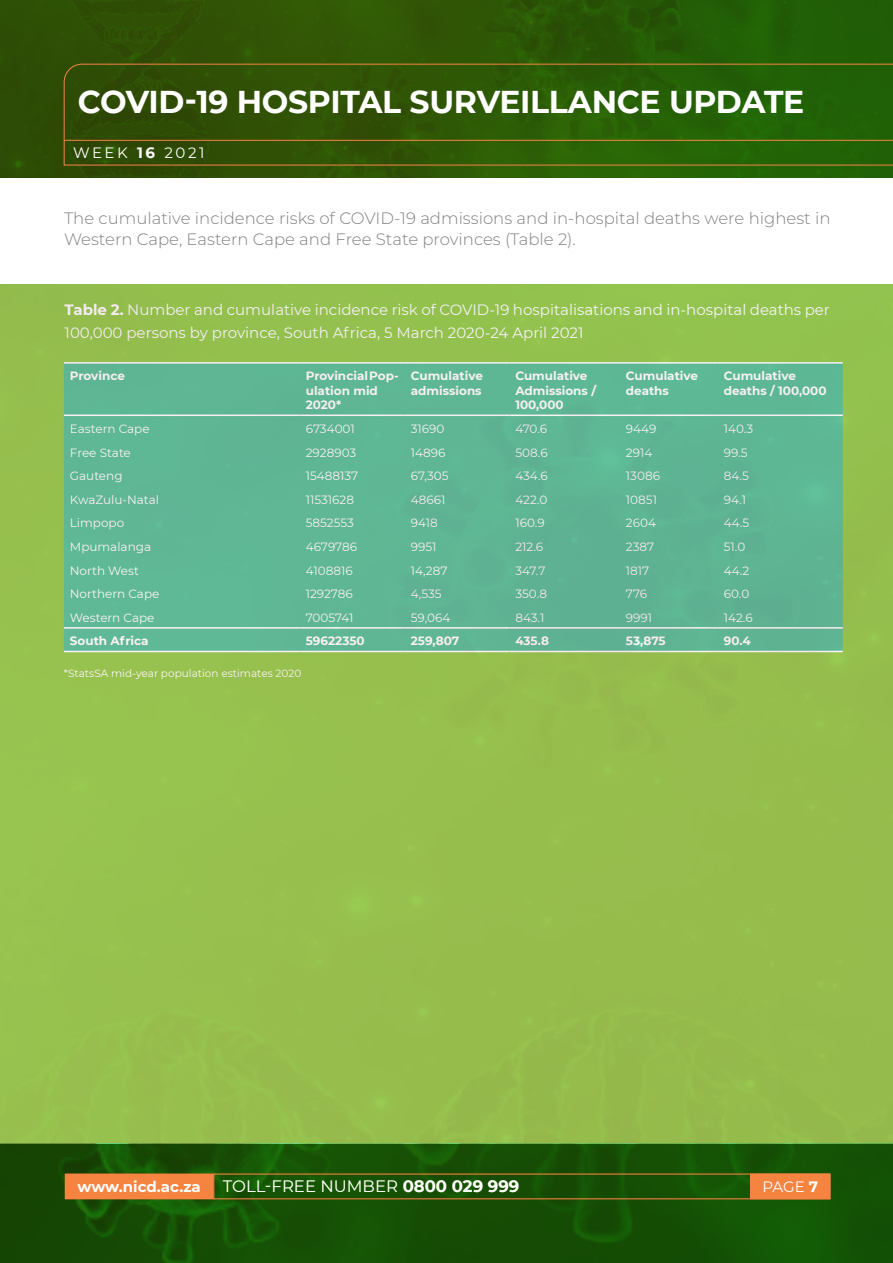
<style>
.page{position:relative;width:893px;height:1263px;background:#fff}
.page>*{position:absolute;margin:0;border:0;box-sizing:border-box;transform-origin:0 0}
.t1{font:700 31.5px "Montserrat";letter-spacing:-.01em;color:#fff}
.t2{font:300 16.5px/21px "Montserrat";color:#808080}
.t3{font:16.5px "Montserrat";color:#fff}
.t4{font:15px/22.5px "Montserrat";color:#fff}
.t5{font:700 15px "Montserrat";color:#fff}
.t6{font:15px "Montserrat";letter-spacing:.17em;color:#fff}
.t7{font:12px "Montserrat";color:#fff}
.t8{font:700 12px/14.4px "Montserrat";color:#fff}
.t9{font:10.5px "Montserrat";color:#fff}
.s1{font-weight:700}
</style>
<div class="page">
<div style="left:0;top:0;width:893px;height:179px;background:linear-gradient(to right,#344c05,#226106)"></div>
<svg style="left:64px;top:141px;width:829px;height:24px;background:#2e5a06"></svg>
<svg style="left:63px;top:63px;width:830px;height:78px;background:#305907"></svg>
<svg style="left:0;top:1144px;width:893px;height:119px;background:#185005"></svg>
<div style="left:751px;top:1174px;width:79px;height:25px;background:#f58441"></div>
<div style="left:65px;top:1174px;width:148px;height:25px;background:#f58441"></div>
<img style="left:0;top:284px;width:893px;height:860px">
<h1 class="t1" style="left:78px;top:79px;width:728px">COVID-19 HOSPITAL SURVEILLANCE UPDATE</h1>
<p class="t6" style="left:73px;top:142px;width:133px">WEEK <span class="s1">16</span> 2021</p>
<p class="t2" style="left:64px;top:207px;width:768px">The cumulative incidence risks of COVID-19 admissions and in-hospital deaths were highest in<br>Western Cape, Eastern Cape and Free State provinces (Table 2).</p>
<p class="t4" style="left:65px;top:298px;width:767px"><span class="s1">Table 2.</span> Number and cumulative incidence risk of COVID-19 hospitalisations and in-hospital deaths per<br>100,000 persons by province, South Africa, 5 March 2020-24 April 2021</p>
<p class="t8" style="left:70px;top:368px;width:57px">Province</p>
<p class="t8" style="left:306px;top:368px;width:95px">Provincial Pop&shy;ulation mid<br>2020*</p>
<p class="t8" style="left:411px;top:368px;width:74px">Cumulative admissions</p>
<p class="t8" style="left:515px;top:368px;width:82px">Cumulative<br>Admissions /<br>100,000</p>
<p class="t8" style="left:626px;top:368px;width:74px">Cumulative deaths</p>
<p class="t8" style="left:724px;top:368px;width:104px">Cumulative deaths / 100,000</p>
<p class="t7" style="left:70px;top:420px;width:81px">Eastern Cape</p>
<p class="t7" style="left:306px;top:420px;width:51px">6734001</p>
<p class="t7" style="left:411px;top:420px;width:35px">31690</p>
<p class="t7" style="left:515px;top:420px;width:33px">470.6</p>
<p class="t7" style="left:626px;top:420px;width:32px">9449</p>
<p class="t7" style="left:724px;top:420px;width:31px">140.3</p>
<p class="t7" style="left:70px;top:444px;width:62px">Free State</p>
<p class="t7" style="left:306px;top:444px;width:52px">2928903</p>
<p class="t7" style="left:411px;top:444px;width:36px">14896</p>
<p class="t7" style="left:515px;top:444px;width:34px">508.6</p>
<p class="t7" style="left:626px;top:444px;width:28px">2914</p>
<p class="t7" style="left:724px;top:444px;width:25px">99.5</p>
<p class="t7" style="left:70px;top:468px;width:54px">Gauteng</p>
<p class="t7" style="left:306px;top:468px;width:54px">15488137</p>
<p class="t7" style="left:411px;top:468px;width:39px">67,305</p>
<p class="t7" style="left:515px;top:468px;width:34px">434.6</p>
<p class="t7" style="left:626px;top:468px;width:36px">13086</p>
<p class="t7" style="left:724px;top:468px;width:27px">84.5</p>
<p class="t7" style="left:70px;top:491px;width:91px">KwaZulu-Natal</p>
<p class="t7" style="left:306px;top:491px;width:50px">11531628</p>
<p class="t7" style="left:411px;top:491px;width:36px">48661</p>
<p class="t7" style="left:515px;top:491px;width:33px">422.0</p>
<p class="t7" style="left:626px;top:491px;width:33px">10851</p>
<p class="t7" style="left:724px;top:491px;width:24px">94.1</p>
<p class="t7" style="left:70px;top:515px;width:56px">Limpopo</p>
<p class="t7" style="left:306px;top:515px;width:50px">5852553</p>
<p class="t7" style="left:411px;top:515px;width:28px">9418</p>
<p class="t7" style="left:515px;top:515px;width:31px">160.9</p>
<p class="t7" style="left:626px;top:515px;width:31px">2604</p>
<p class="t7" style="left:724px;top:515px;width:27px">44.5</p>
<p class="t7" style="left:70px;top:538px;width:83px">Mpumalanga</p>
<p class="t7" style="left:306px;top:538px;width:53px">4679786</p>
<p class="t7" style="left:411px;top:538px;width:27px">9951</p>
<p class="t7" style="left:515px;top:538px;width:29px">212.6</p>
<p class="t7" style="left:626px;top:538px;width:30px">2387</p>
<p class="t7" style="left:724px;top:538px;width:23px">51.0</p>
<p class="t7" style="left:70px;top:562px;width:71px">North West</p>
<p class="t7" style="left:306px;top:562px;width:48px">4108816</p>
<p class="t7" style="left:411px;top:562px;width:38px">14,287</p>
<p class="t7" style="left:515px;top:562px;width:31px">347.7</p>
<p class="t7" style="left:626px;top:562px;width:25px">1817</p>
<p class="t7" style="left:724px;top:562px;width:27px">44.2</p>
<p class="t7" style="left:70px;top:586px;width:91px">Northern Cape</p>
<p class="t7" style="left:306px;top:586px;width:49px">1292786</p>
<p class="t7" style="left:411px;top:586px;width:32px">4,535</p>
<p class="t7" style="left:515px;top:586px;width:33px">350.8</p>
<p class="t7" style="left:626px;top:586px;width:23px">776</p>
<p class="t7" style="left:724px;top:586px;width:27px">60.0</p>
<p class="t7" style="left:70px;top:609px;width:86px">Western Cape</p>
<p class="t7" style="left:306px;top:609px;width:49px">7005741</p>
<p class="t7" style="left:411px;top:609px;width:41px">59,064</p>
<p class="t7" style="left:515px;top:609px;width:30px">843.1</p>
<p class="t7" style="left:626px;top:609px;width:28px">9991</p>
<p class="t7" style="left:724px;top:609px;width:30px">142.6</p>
<p class="t8" style="left:70px;top:633px;width:80px">South Africa</p>
<p class="t8" style="left:306px;top:633px;width:60px">59622350</p>
<p class="t8" style="left:411px;top:633px;width:50px">259,807</p>
<p class="t8" style="left:515px;top:633px;width:35px">435.8</p>
<p class="t8" style="left:626px;top:633px;width:41px">53,875</p>
<p class="t8" style="left:724px;top:633px;width:29px">90.4</p>
<p class="t9" style="left:64px;top:666px;width:239px">*StatsSA mid-year population estimates 2020</p>
<p class="t5" style="left:78px;top:1176px;width:125px">www.nicd.ac.za</p>
<p class="t3" style="left:223px;top:1175px;width:298px">TOLL-FREE NUMBER <span class="s1">0800 029 999</span></p>
<p class="t4" style="left:762px;top:1175px;width:57px">PAGE <span class="s1">7</span></p>
</div>
